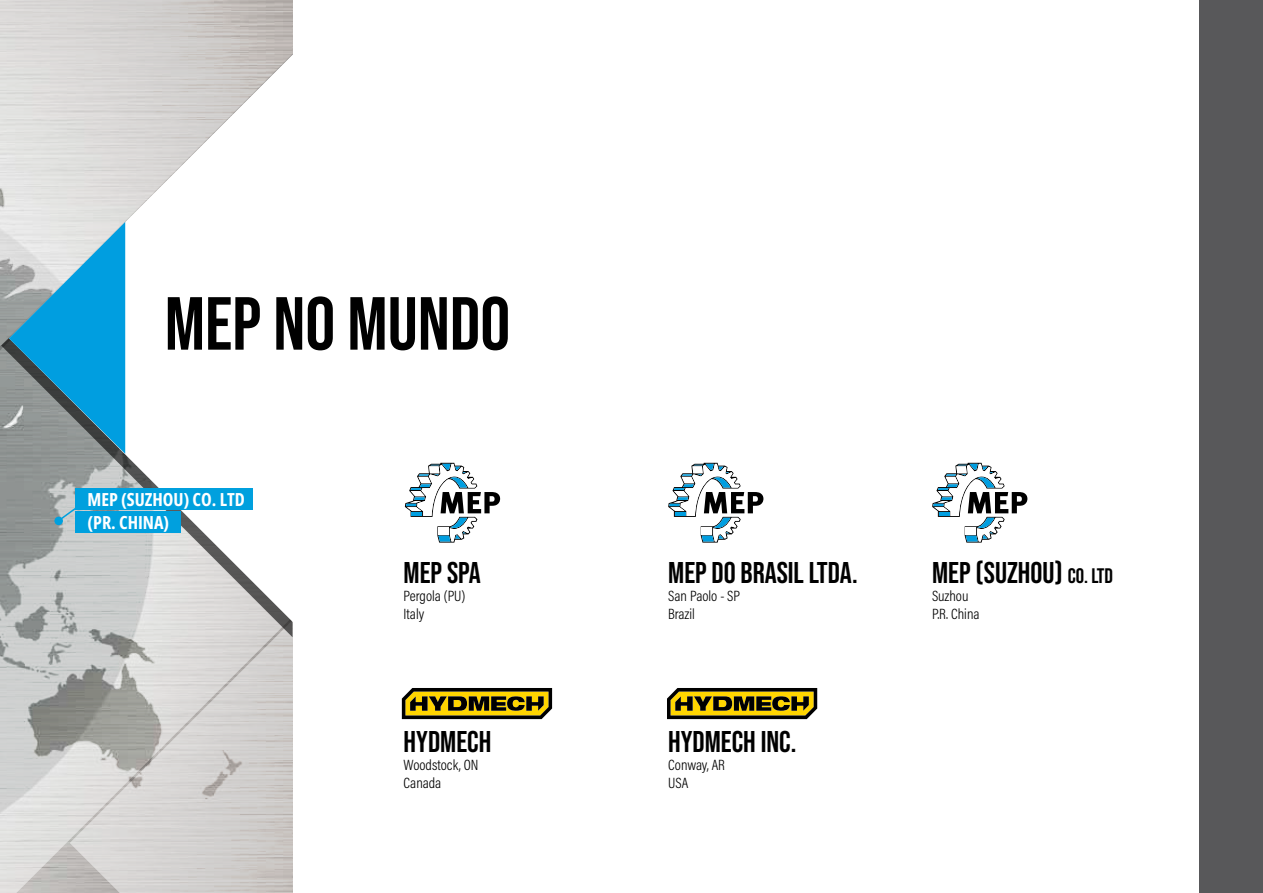
<style>
.page{position:relative;width:1263px;height:893px;background:#fff}
.page>*{position:absolute;margin:0;border:0;box-sizing:border-box;transform-origin:0 0}
.t1{font:75px "Bebas Neue";color:#000}
.t2{font:30px "Bebas Neue";color:#000}
.t3{font:700 18px/23.1px "Open Sans Condensed";color:#fff}
.t4{font:300 15px/18px "Acumin Pro Cond";color:#000}
.s1{font-size:21px}
</style>
<div class="page">
<div style="left:1199px;top:0;width:64px;height:893px;background:#58585a"></div>
<svg style="left:0;top:656px;width:70px;height:237px;background:#c9c9c8"></svg>
<svg style="left:0;top:0;width:293px;height:656px;background:#cdcbc9"></svg>
<svg style="left:70px;top:622px;width:441px;height:271px"></svg>
<svg style="left:402px;top:688px;width:150px;height:31px;background:#78670f"></svg>
<svg style="left:667px;top:688px;width:150px;height:31px;background:#78670f"></svg>
<svg style="left:1px;top:314px;width:291px;height:323px;background:#b2b4b3"></svg>
<svg style="left:9px;top:54px;width:492px;height:568px"></svg>
<svg style="left:9px;top:222px;width:116px;height:232px;background:#55a4c4"></svg>
<svg style="left:405px;top:463px;width:95px;height:80px"></svg>
<svg style="left:668px;top:463px;width:95px;height:80px"></svg>
<svg style="left:932px;top:463px;width:95px;height:80px"></svg>
<div style="left:75px;top:488px;width:178px;height:21px;background:#00a0de"></div>
<svg style="left:57px;top:506px;width:20px;height:16px"></svg>
<div style="left:75px;top:511px;width:105px;height:22px;background:#00a0de"></div>
<div style="left:54px;top:517px;width:9px;height:8px;background:#00a0de;border-radius:50%"></div>
<h1 class="t1" style="left:165px;top:281px;width:347px">MEP NO MUNDO</h1>
<p class="t3" style="left:88px;top:487px;width:159px">MEP (SUZHOU) CO. LTD (PR. CHINA)</p>
<h2 class="t2" style="left:404px;top:556px;width:79px">MEP SPA</h2>
<p class="t4" style="left:404px;top:586px;width:63px">Pergola (PU)<br>Italy</p>
<h2 class="t2" style="left:404px;top:724px;width:89px">HYDMECH</h2>
<p class="t4" style="left:404px;top:755px;width:76px">Woodstock, ON<br>Canada</p>
<h2 class="t2" style="left:668px;top:556px;width:191px">MEP DO BRASIL LTDA.</h2>
<p class="t4" style="left:668px;top:586px;width:73px">San Paolo - SP<br>Brazil</p>
<h2 class="t2" style="left:668px;top:724px;width:130px">HYDMECH INC.</h2>
<p class="t4" style="left:668px;top:755px;width:58px">Conway, AR<br>USA</p>
<h2 class="t2" style="left:932px;top:556px;width:182px">MEP (SUZHOU) <span class="s1">CO. LTD</span></h2>
<p class="t4" style="left:932px;top:586px;width:49px">Suzhou<br>P.R. China</p>
</div>
